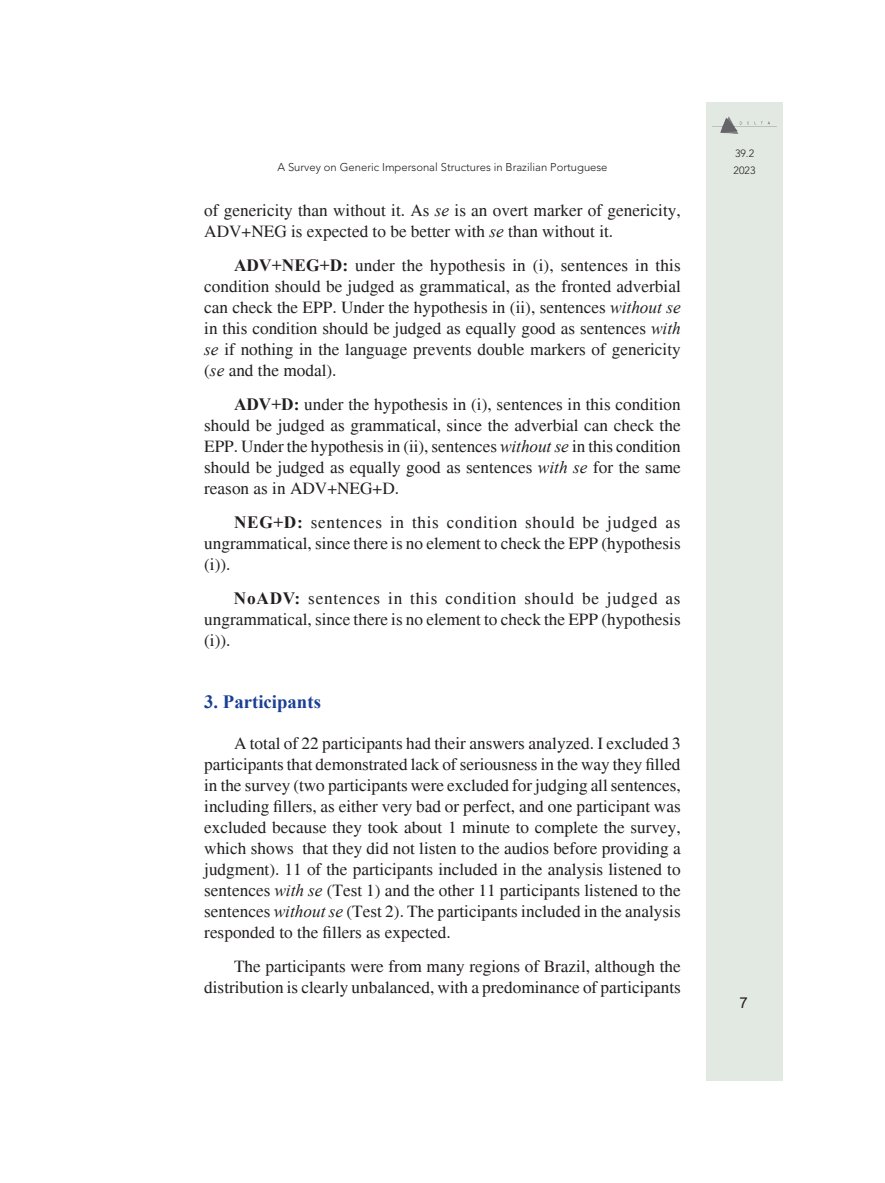
<style>
.page{position:relative;width:885px;height:1183px;background:#fff}
.page>*{position:absolute;margin:0;border:0;box-sizing:border-box;transform-origin:0 0}
.t1{font:700 18.75px "Times New Roman";color:#1b3f94}
.t2{font:17.25px/21px "Times";color:#231f20;text-align:justify}
.t3{font:15px "Arial";color:#231f20}
.t4{font:300 11.25px "Avenir";color:#231f20}
.t5{font:300 10.5px/16.5px "Avenir";color:#231f20}
.s1{font-family:"Times New Roman";font-style:italic}
.s2{font-family:"Times New Roman";font-weight:700}
</style>
<div class="page">
<div style="left:705px;top:102px;width:77px;height:978px;background:#e1e9e2"></div>
<img style="left:712px;top:116px;width:65px;height:18px">
<p class="t4" style="left:277px;top:160px;width:331px">A Survey on Generic Impersonal Structures in Brazilian Portuguese</p>
<p class="t2" style="left:204px;top:200px;width:478px">of genericity than without it. As <span class="s1">se</span> is an overt marker of genericity,<br>ADV+NEG is expected to be better with <span class="s1">se</span> than without it.</p>
<p class="t2" style="left:204px;top:255px;width:478px;text-indent:30px"><span class="s2">ADV+NEG+D:</span> under the hypothesis in (i), sentences in this condition should be judged as grammatical, as the fronted adverbial can check the EPP. Under the hypothesis in (ii), sentences <span class="s1">without se </span>in this condition should be judged as equally good as sentences <span class="s1">with se</span> if nothing in the language prevents double markers of genericity (<span class="s1">se</span> and the modal).</p>
<p class="t2" style="left:204px;top:393px;width:478px;text-indent:30px"><span class="s2">ADV+D:</span> under the hypothesis in (i), sentences in this condition should be judged as grammatical, since the adverbial can check the EPP. Under the hypothesis in (ii), sentences <span class="s1">without se</span> in this condition should be judged as equally good as sentences <span class="s1">with se</span> for the same reason as in ADV+NEG+D.</p>
<p class="t2" style="left:204px;top:511px;width:478px;text-indent:30px"><span class="s2">NEG+D:</span> sentences in this condition should be judged as ungrammatical, since there is no element to check the EPP (hypothesis (i)).</p>
<p class="t2" style="left:204px;top:587px;width:478px;text-indent:30px"><span class="s2">NoADV:</span> sentences in this condition should be judged as ungrammatical, since there is no element to check the EPP (hypothesis (i)).</p>
<p class="t1" style="left:204px;top:688px;width:118px">3. Participants</p>
<p class="t2" style="left:204px;top:733px;width:478px;text-indent:30px">A total of 22 participants had their answers analyzed. I excluded 3 participants that demonstrated lack of seriousness in the way they filled in the survey (two participants were excluded for judging all sentences, including fillers, as either very bad or perfect, and one participant was excluded because they took about 1 minute to complete the survey, which shows that they did not listen to the audios before providing a judgment). 11 of the participants included in the analysis listened to sentences <span class="s1">with se</span> (Test 1) and the other 11 participants listened to the sentences <span class="s1">without se</span> (Test 2). The participants included in the analysis responded to the fillers as expected.</p>
<p class="t2" style="left:204px;top:955px;width:478px;text-align:right">The participants were from many regions of Brazil, although the distribution is clearly unbalanced, with a predominance of participants</p>
<p class="t5" style="left:733px;top:145px;width:23px">39.2<br>2023</p>
<p class="t3" style="left:739px;top:991px;width:10px">7</p>
</div>
